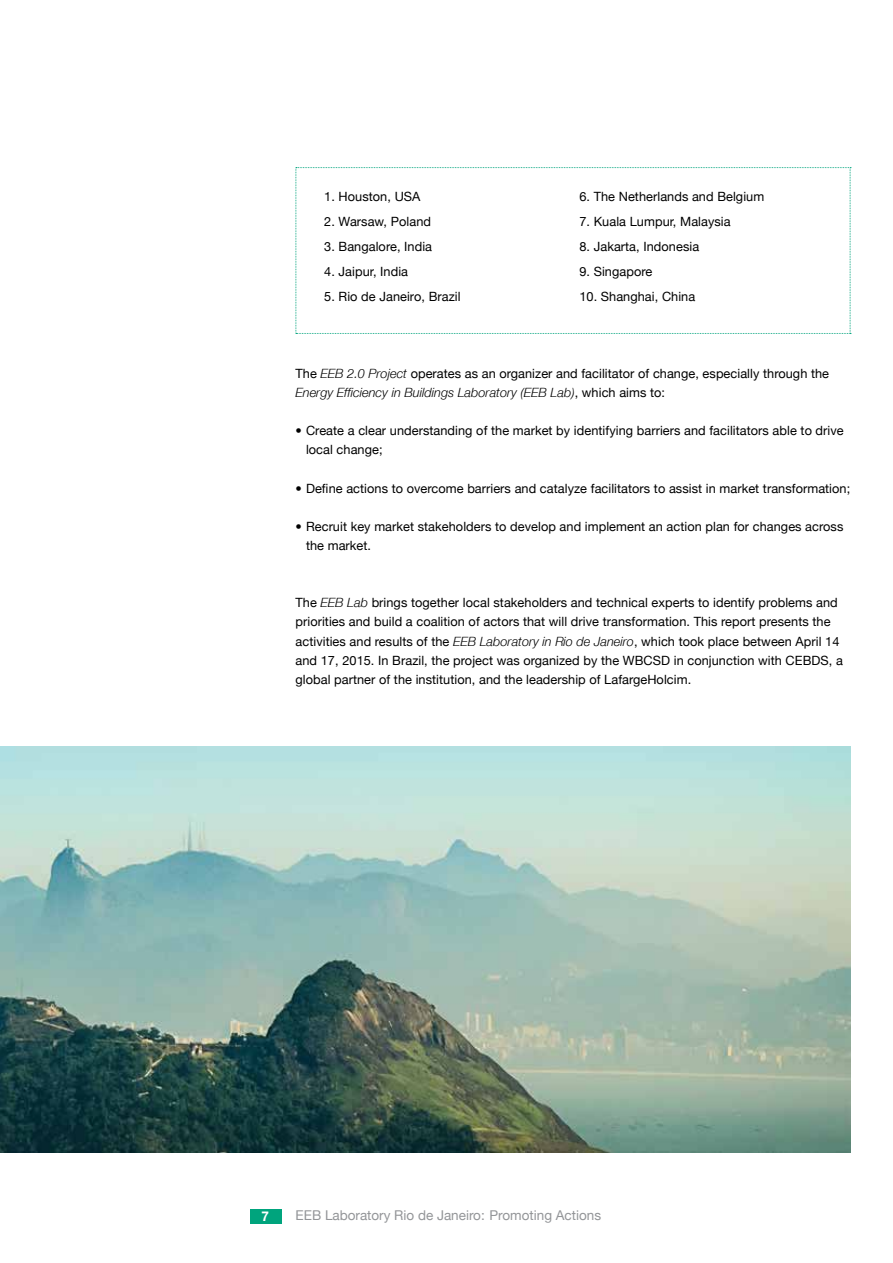
<style>
.page{position:relative;width:893px;height:1263px;background:#fff}
.page>*{position:absolute;margin:0;border:0;box-sizing:border-box;transform-origin:0 0}
.t1{font:13.5px "Helvetica Neue";color:#939598}
.t2{font:700 13.5px "Helvetica Neue LT Std";color:#fff}
.t3{font:12.75px/19.2px "Helvetica Neue";letter-spacing:.005em;color:#000}
.s1{font-style:italic}
</style>
<div class="page">
<div style="left:250px;top:1209px;width:31px;height:14px;background:#00a47d"></div>
<svg style="left:296px;top:167px;width:555px;height:167px"></svg>
<img style="left:0;top:746px;width:850px;height:406px">
<p class="t3" style="left:324px;top:187px;width:98px">1. Houston, USA</p>
<p class="t3" style="left:579px;top:187px;width:186px">6. The Netherlands and Belgium</p>
<p class="t3" style="left:324px;top:212px;width:108px">2. Warsaw, Poland</p>
<p class="t3" style="left:579px;top:212px;width:153px">7. Kuala Lumpur, Malaysia</p>
<p class="t3" style="left:324px;top:237px;width:109px">3. Bangalore, India</p>
<p class="t3" style="left:579px;top:237px;width:121px">8. Jakarta, Indonesia</p>
<p class="t3" style="left:324px;top:262px;width:85px">4. Jaipur, India</p>
<p class="t3" style="left:579px;top:262px;width:74px">9. Singapore</p>
<p class="t3" style="left:324px;top:287px;width:138px">5. Rio de Janeiro, Brazil</p>
<p class="t3" style="left:579px;top:287px;width:117px">10. Shanghai, China</p>
<p class="t3" style="left:296px;top:363px;width:535px">The <span class="s1">EEB 2.0 Project</span> operates as an organizer and facilitator of change, especially through the<br><span class="s1">Energy Efficiency in Buildings Laboratory (EEB Lab)</span>, which aims to:</p>
<p class="t3" style="left:306px;top:421px;width:539px;text-indent:-11px">• Create a clear understanding of the market by identifying barriers and facilitators able to drive local change;</p>
<p class="t3" style="left:296px;top:478px;width:556px">• Define actions to overcome barriers and catalyze facilitators to assist in market transformation;</p>
<p class="t3" style="left:306px;top:516px;width:539px;text-indent:-11px">• Recruit key market stakeholders to develop and implement an action plan for changes across the market.</p>
<p class="t3" style="left:296px;top:593px;width:549px">The <span class="s1">EEB Lab</span> brings together local stakeholders and technical experts to identify problems and priorities and build a coalition of actors that will drive transformation. This report presents the activities and results of the <span class="s1">EEB Laboratory in Rio de Janeiro</span>, which took place between April 14 and 17, 2015. In Brazil, the project was organized by the WBCSD in conjunction with CEBDS, a global partner of the institution, and the leadership of LafargeHolcim.</p>
<p class="t2" style="left:261px;top:1208px;width:9px">7</p>
<p class="t1" style="left:296px;top:1207px;width:307px">EEB Laboratory Rio de Janeiro: Promoting Actions</p>
</div>
